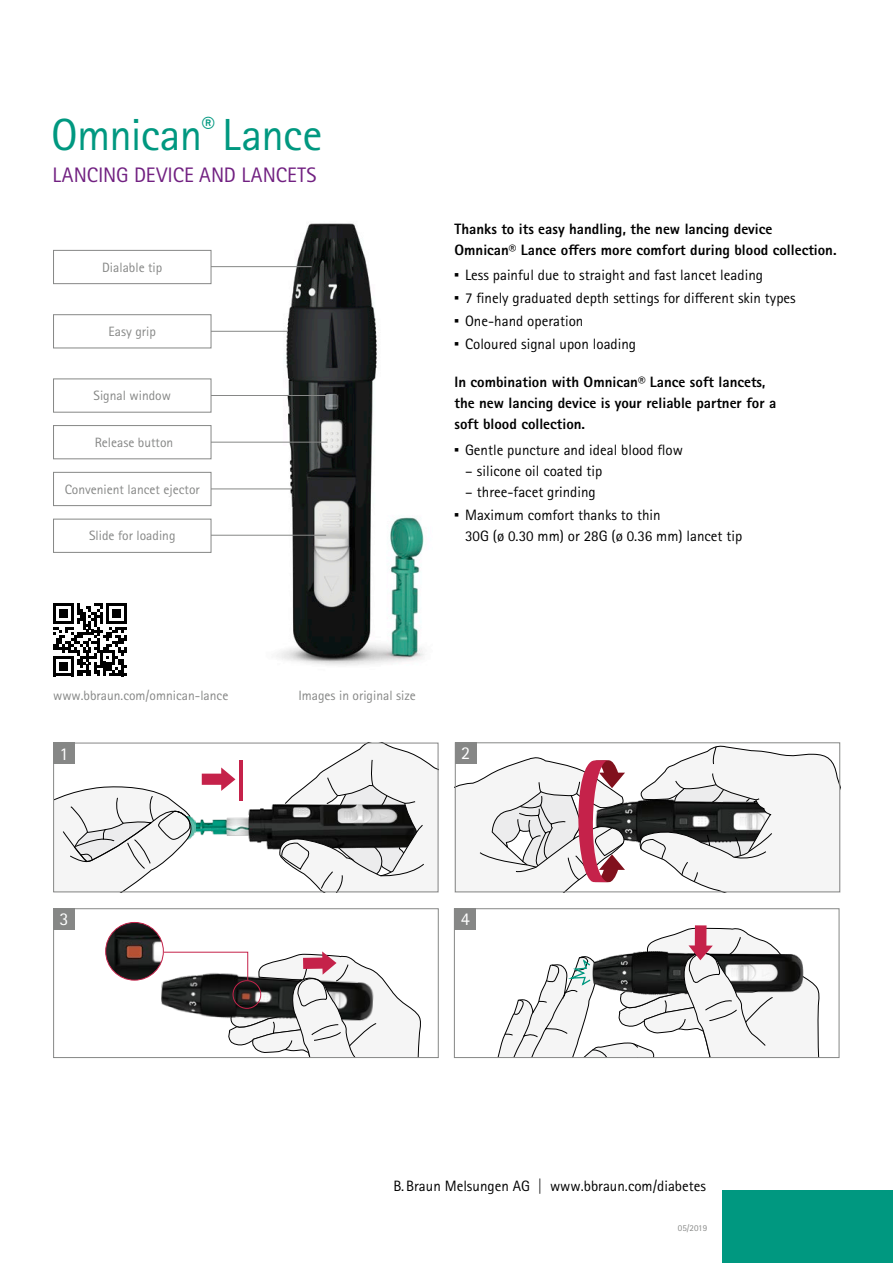
<style>
.page{position:relative;width:893px;height:1263px;background:#fff}
.page>*{position:absolute;margin:0;border:0;box-sizing:border-box;transform-origin:0 0}
.t1{font:45px "Rotis Sans Serif Pro";letter-spacing:-.02em;color:#009880}
.t2{font:21px "Rotis Sans Serif Pro";color:#712081}
.t3{font:18.15px "Rotis Sans Serif Pro";color:#fff}
.t4{font:15px "Rotis Sans Serif Pro";color:#000}
.t5{font:800 15px/21px "Rotis Sans Serif Pro";color:#000}
.t6{font:13.5px "Rotis Sans Serif Pro";color:#868786}
.t7{font:9px "Rotis Sans Serif Pro";color:#868786}
</style>
<div class="page">
<img style="left:135px;top:223px;width:289px;height:443px">
<hr style="left:111px;top:266px;width:201px;height:1px;background:#868786">
<hr style="left:118px;top:488px;width:173px;height:1px;background:#868786">
<svg style="left:53px;top:250px;width:159px;height:34px"></svg>
<svg style="left:53px;top:472px;width:159px;height:34px"></svg>
<hr style="left:143px;top:331px;width:144px;height:1px;background:#868786">
<svg style="left:53px;top:314px;width:159px;height:35px"></svg>
<hr style="left:89px;top:395px;width:238px;height:1px;background:#868786">
<hr style="left:89px;top:442px;width:238px;height:1px;background:#868786">
<hr style="left:86px;top:535px;width:240px;height:1px;background:#868786">
<svg style="left:53px;top:378px;width:159px;height:35px"></svg>
<svg style="left:53px;top:425px;width:159px;height:35px"></svg>
<div style="left:722px;top:1191px;width:171px;height:72px;background:#009880"></div>
<svg style="left:53px;top:518px;width:159px;height:35px"></svg>
<svg style="left:454px;top:908px;width:386px;height:150px"></svg>
<svg style="left:53px;top:908px;width:386px;height:150px"></svg>
<svg style="left:53px;top:742px;width:386px;height:151px"></svg>
<svg style="left:455px;top:742px;width:385px;height:151px"></svg>
<svg style="left:202px;top:767px;width:33px;height:24px"></svg>
<hr style="left:239px;top:760px;width:4px;height:40px;background:#c5224a">
<div style="left:53px;top:743px;width:22px;height:21px;background:#868786"></div>
<div style="left:455px;top:742px;width:21px;height:22px;background:#868786"></div>
<div style="left:53px;top:908px;width:22px;height:22px;background:#868786"></div>
<div style="left:454px;top:908px;width:22px;height:22px;background:#868786"></div>
<svg style="left:163px;top:951px;width:273px;height:106px"></svg>
<svg style="left:54px;top:603px;width:72px;height:73px"></svg>
<h1 class="t1" style="left:51px;top:108px;width:273px">Omnican<sup>®</sup> Lance</h1>
<h2 class="t2" style="left:52px;top:162px;width:266px">LANCING DEVICE AND LANCETS</h2>
<p class="t6" style="left:102px;top:259px;width:62px">Dialable tip</p>
<p class="t6" style="left:109px;top:323px;width:49px">Easy grip</p>
<p class="t6" style="left:94px;top:388px;width:79px">Signal window</p>
<p class="t6" style="left:95px;top:434px;width:80px">Release button</p>
<p class="t6" style="left:65px;top:481px;width:137px">Convenient lancet ejector</p>
<p class="t5" style="left:454px;top:218px;width:384px">Thanks to its easy handling, the new lancing device<br>Omnican® Lance offers more comfort during blood collection.</p>
<p class="t4" style="left:454px;top:266px;width:310px">■ Less painful due to straight and fast lancet leading</p>
<p class="t4" style="left:454px;top:289px;width:343px">■ 7 finely graduated depth settings for different skin types</p>
<p class="t4" style="left:454px;top:312px;width:130px">■ One-hand operation</p>
<p class="t4" style="left:454px;top:335px;width:183px">■ Coloured signal upon loading</p>
<p class="t5" style="left:454px;top:372px;width:323px">In combination with Omnican® Lance soft lancets, the new lancing device is your reliable partner for a soft blood collection.</p>
<p class="t4" style="left:454px;top:441px;width:230px">■ Gentle puncture and ideal blood flow</p>
<p class="t4" style="left:465px;top:462px;width:139px">– silicone oil coated tip</p>
<p class="t4" style="left:465px;top:483px;width:132px">– three-facet grinding</p>
<p class="t4" style="left:454px;top:506px;width:208px">■ Maximum comfort thanks to thin</p>
<p class="t6" style="left:89px;top:528px;width:88px">Slide for loading</p>
<p class="t4" style="left:465px;top:527px;width:279px">30G (ø 0.30 mm) or 28G (ø 0.36 mm) lancet tip</p>
<p class="t6" style="left:53px;top:687px;width:177px">www.bbraun.com/omnican-lance</p>
<p class="t6" style="left:298px;top:687px;width:119px">Images in original size</p>
<p class="t3" style="left:59px;top:743px;width:11px">1</p>
<p class="t3" style="left:461px;top:743px;width:11px">2</p>
<p class="t3" style="left:59px;top:908px;width:11px">3</p>
<p class="t3" style="left:461px;top:908px;width:11px">4</p>
<p class="t4" style="left:393px;top:1177px;width:314px">B.Braun Melsungen AG | www.bbraun.com/diabetes</p>
<p class="t7" style="left:678px;top:1222px;width:31px">05/2019</p>
</div>
